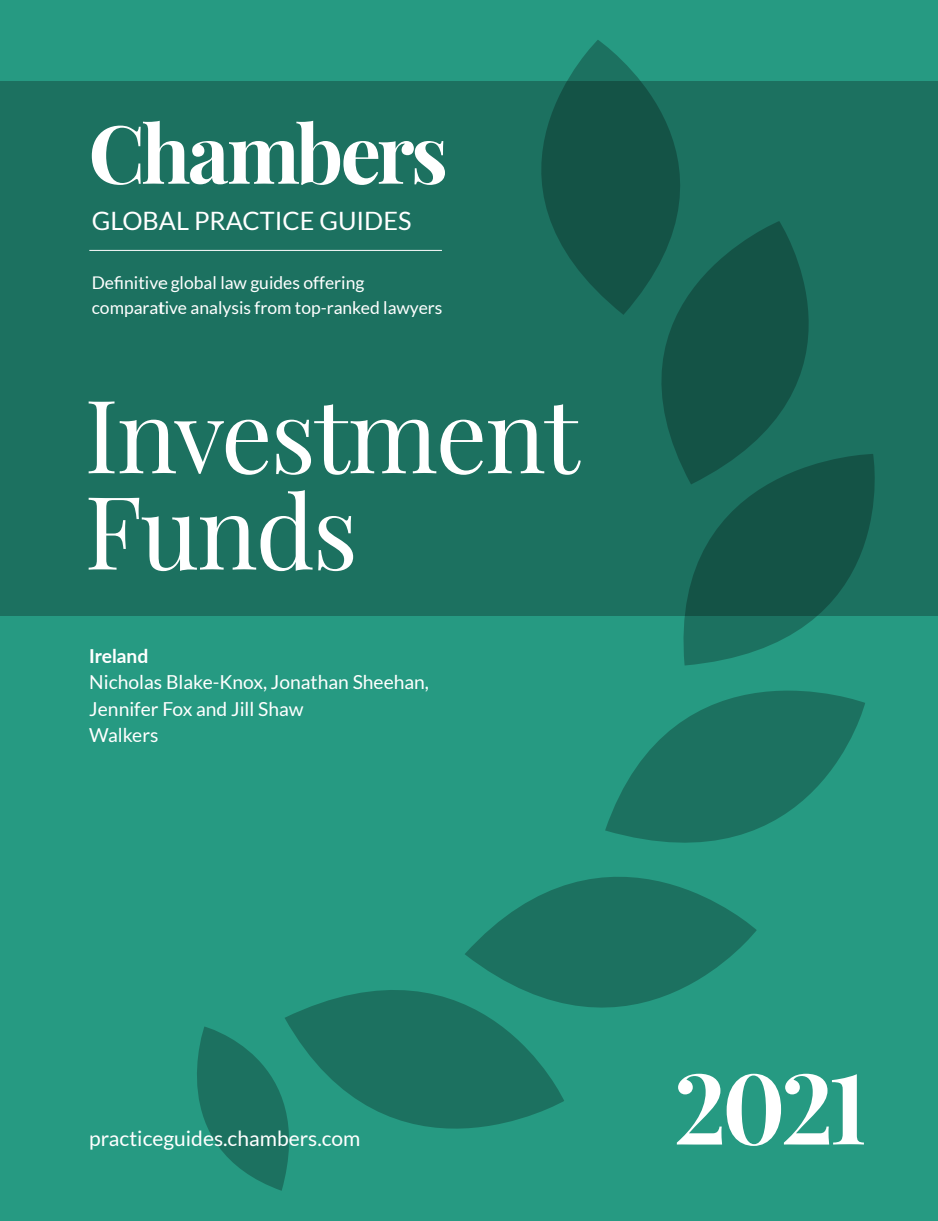
<style>
.page{position:relative;width:938px;height:1221px;background:#fff}
.page>*{position:absolute;margin:0;border:0;box-sizing:border-box;transform-origin:0 0}
.t1{font:101.5px/96.2px "Playfair Display";letter-spacing:-.02em;color:#fff}
.t2{font:700 98px "Playfair Display";color:#fff}
.t3{font:25.38px "Lato";color:#fff}
.t4{font:21px "Lato";color:#fff}
.t5{font:19.25px/26.2px "Lato";color:#fff}
.t6{font:700 19.25px "Lato";color:#fff}
.t7{font:17.5px "Lato";color:#fff}
</style>
<div class="page">
<div style="left:0;top:0;width:938px;height:1220px;background:#269a82"></div>
<div style="left:0;top:81px;width:938px;height:534px;background:#1c7160"></div>
<svg style="left:197px;top:1026px;width:87px;height:164px"></svg>
<svg style="left:541px;top:40px;width:139px;height:243px;fill:#145346"></svg>
<svg style="left:590px;top:221px;width:219px;height:233px;fill:#145346"></svg>
<svg style="left:667px;top:454px;width:209px;height:178px"></svg>
<svg style="left:284px;top:990px;width:280px;height:190px"></svg>
<svg style="left:620px;top:632px;width:245px;height:197px"></svg>
<svg style="left:464px;top:795px;width:292px;height:291px"></svg>
<svg style="left:92px;top:121px;width:353px;height:64px"></svg>
<hr style="left:89px;top:250px;width:353px;height:1px;background:#fff">
<p class="t3" style="left:92px;top:207px;width:321px">GLOBAL PRACTICE GUIDES</p>
<p class="t7" style="left:92px;top:273px;width:274px">Definitive global law guides offering</p>
<p class="t7" style="left:92px;top:297px;width:352px">comparative analysis from top-ranked lawyers</p>
<p class="t1" style="left:84px;top:386px;width:497px">Investment<br>Funds</p>
<p class="t6" style="left:89px;top:642px;width:61px">Ireland</p>
<p class="t5" style="left:89px;top:669px;width:341px">Nicholas Blake-Knox, Jonathan Sheehan,<br>Jennifer Fox and Jill Shaw<br>Walkers</p>
<p class="t4" style="left:89px;top:1126px;width:273px">practiceguides.chambers.com</p>
<p class="t2" style="left:674px;top:1045px;width:195px">2021</p>
</div>
